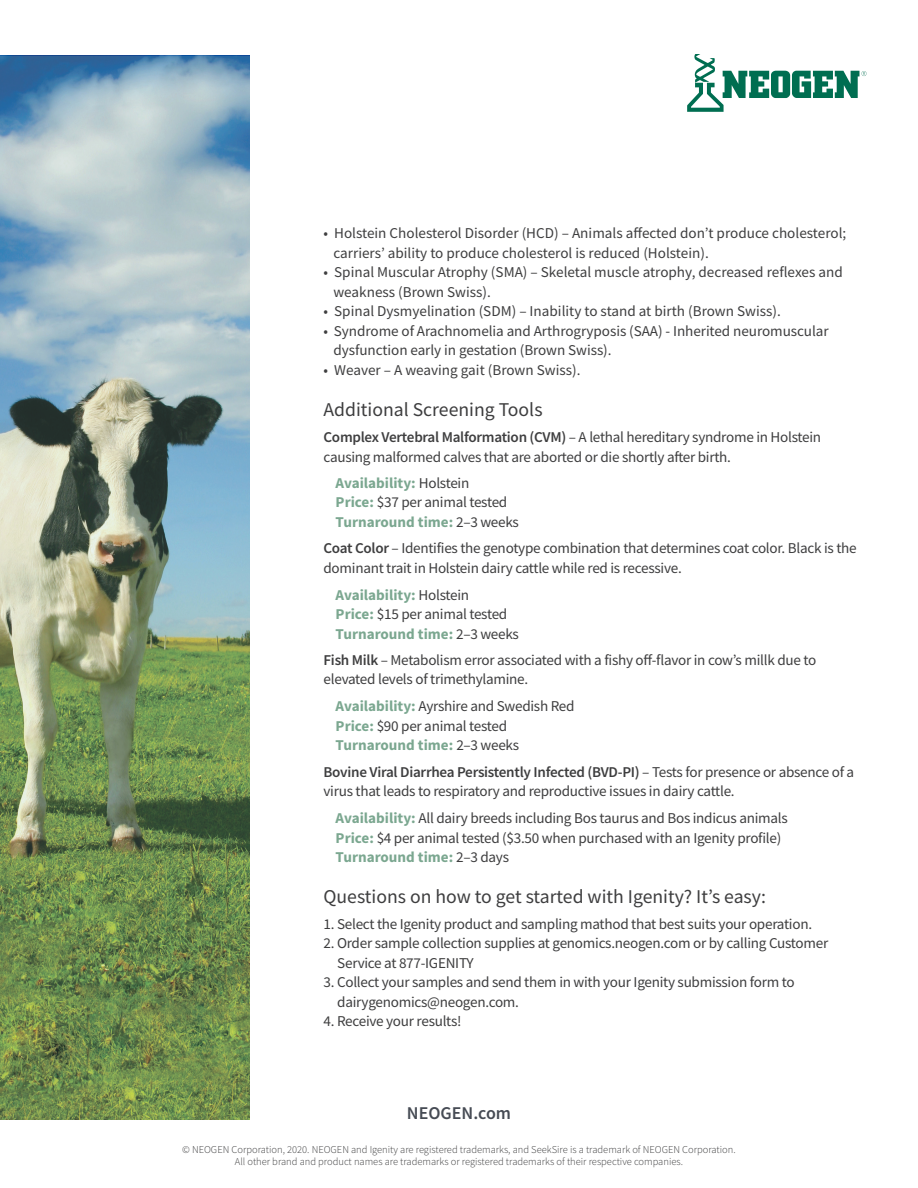
<style>
.page{position:relative;width:918px;height:1188px;background:#fff}
.page>*{position:absolute;margin:0;border:0;box-sizing:border-box;transform-origin:0 0}
.t1{font:19.5px "Source Sans Pro";color:#3e3e3f}
.t2{font:600 18px "Source Sans Pro";color:#464b54}
.t3{font:15px/19.5px "Source Sans Pro";letter-spacing:-.02em;color:#3e3e3f}
.t4{font:15px/19.5px "Source Sans Pro";color:#3e3e3f}
.t5{font:700 15px "Source Sans Pro";color:#7ba790}
.t6{font:600 15px "Source Sans Pro";letter-spacing:-.02em;color:#3e3e3f}
.t7{font:300 10.5px "Source Sans Pro";color:#3e3e3f}
.s1{font-weight:600}
.s2{font-weight:400;color:#3e3e3f}
.s3{font-weight:700;color:#7ba790}
.s4{font-weight:400}
</style>
<div class="page">
<img style="left:0;top:56px;width:250px;height:1063px">
<svg style="left:687px;top:54px;width:180px;height:58px"></svg>
<p class="t4" style="left:334px;top:223px;width:514px;text-indent:-10px">• Holstein Cholesterol Disorder (HCD) – Animals affected don’t produce cholesterol; carriers’ ability to produce cholesterol is reduced (Holstein).</p>
<p class="t4" style="left:334px;top:262px;width:511px;text-indent:-10px">• Spinal Muscular Atrophy (SMA) – Skeletal muscle atrophy, decreased reflexes and weakness (Brown Swiss).</p>
<p class="t4" style="left:324px;top:301px;width:459px">• Spinal Dysmyelination (SDM) – Inability to stand at birth (Brown Swiss).</p>
<p class="t3" style="left:334px;top:321px;width:497px;text-indent:-10px">• Syndrome of Arachnomelia and Arthrogryposis (SAA) - Inherited neuromuscular dysfunction early in gestation (Brown Swiss).</p>
<p class="t4" style="left:324px;top:360px;width:259px">• Weaver – A weaving gait (Brown Swiss).</p>
<p class="t1" style="left:324px;top:397px;width:221px">Additional Screening Tools</p>
<p class="t3" style="left:324px;top:427px;width:499px"><span class="s1">Complex Vertebral Malformation (CVM)</span> – A lethal hereditary syndrome in Holstein</p>
<p class="t3" style="left:324px;top:447px;width:409px">causing malformed calves that are aborted or die shortly after birth.</p>
<p class="t5" style="left:336px;top:473px;width:135px">Availability: <span class="s2">Holstein</span></p>
<p class="t3" style="left:336px;top:493px;width:173px"><span class="s3">Price:</span> $37 per animal tested</p>
<p class="t5" style="left:336px;top:512px;width:185px">Turnaround time: <span class="s2">2–3 weeks</span></p>
<p class="t3" style="left:324px;top:538px;width:535px"><span class="s1">Coat Color</span> – Identifies the genotype combination that determines coat color. Black is the</p>
<p class="t3" style="left:324px;top:558px;width:360px">dominant trait in Holstein dairy cattle while red is recessive.</p>
<p class="t5" style="left:336px;top:584px;width:135px">Availability: <span class="s2">Holstein</span></p>
<p class="t3" style="left:336px;top:604px;width:173px"><span class="s3">Price:</span> $15 per animal tested</p>
<p class="t5" style="left:336px;top:623px;width:185px">Turnaround time: <span class="s2">2–3 weeks</span></p>
<p class="t3" style="left:324px;top:650px;width:494px"><span class="s1">Fish Milk</span> – Metabolism error associated with a fishy off-flavor in cow’s millk due to</p>
<p class="t3" style="left:324px;top:670px;width:206px">elevated levels of trimethylamine.</p>
<p class="t3" style="left:336px;top:697px;width:240px"><span class="s3">Availability:</span> Ayrshire and Swedish Red</p>
<p class="t3" style="left:336px;top:716px;width:173px"><span class="s3">Price:</span> $90 per animal tested</p>
<p class="t5" style="left:336px;top:735px;width:185px">Turnaround time: <span class="s2">2–3 weeks</span></p>
<p class="t6" style="left:324px;top:762px;width:532px">Bovine Viral Diarrhea Persistently Infected (BVD-PI) <span class="s4">– Tests for presence or absence of a</span></p>
<p class="t3" style="left:324px;top:781px;width:413px">virus that leads to respiratory and reproductive issues in dairy cattle.</p>
<p class="t3" style="left:336px;top:808px;width:454px"><span class="s3">Availability:</span> All dairy breeds including Bos taurus and Bos indicus animals</p>
<p class="t3" style="left:336px;top:828px;width:447px"><span class="s3">Price:</span> $4 per animal tested ($3.50 when purchased with an Igenity profile)</p>
<p class="t5" style="left:336px;top:847px;width:175px">Turnaround time: <span class="s2">2–3 days</span></p>
<p class="t1" style="left:324px;top:884px;width:444px">Questions on how to get started with Igenity? It’s easy:</p>
<p class="t3" style="left:324px;top:914px;width:490px">1. Select the Igenity product and sampling mathod that best suits your operation.</p>
<p class="t3" style="left:324px;top:934px;width:506px">2. Order sample collection supplies at genomics.neogen.com or by calling Customer</p>
<p class="t3" style="left:337px;top:953px;width:138px">Service at 877-IGENITY</p>
<p class="t3" style="left:324px;top:973px;width:473px">3. Collect your samples and send them in with your Igenity submission form to</p>
<p class="t3" style="left:337px;top:992px;width:183px">dairygenomics@neogen.com.</p>
<p class="t3" style="left:324px;top:1012px;width:139px">4. Receive your results!</p>
<p class="t2" style="left:407px;top:1101px;width:106px">NEOGEN.com</p>
<p class="t7" style="left:182px;top:1143px;width:555px">© NEOGEN Corporation, 2020. NEOGEN and Igenity are registered trademarks, and SeekSire is a trademark of NEOGEN Corporation.</p>
<p class="t7" style="left:235px;top:1155px;width:450px">All other brand and product names are trademarks or registered trademarks of their respective companies.</p>
</div>
